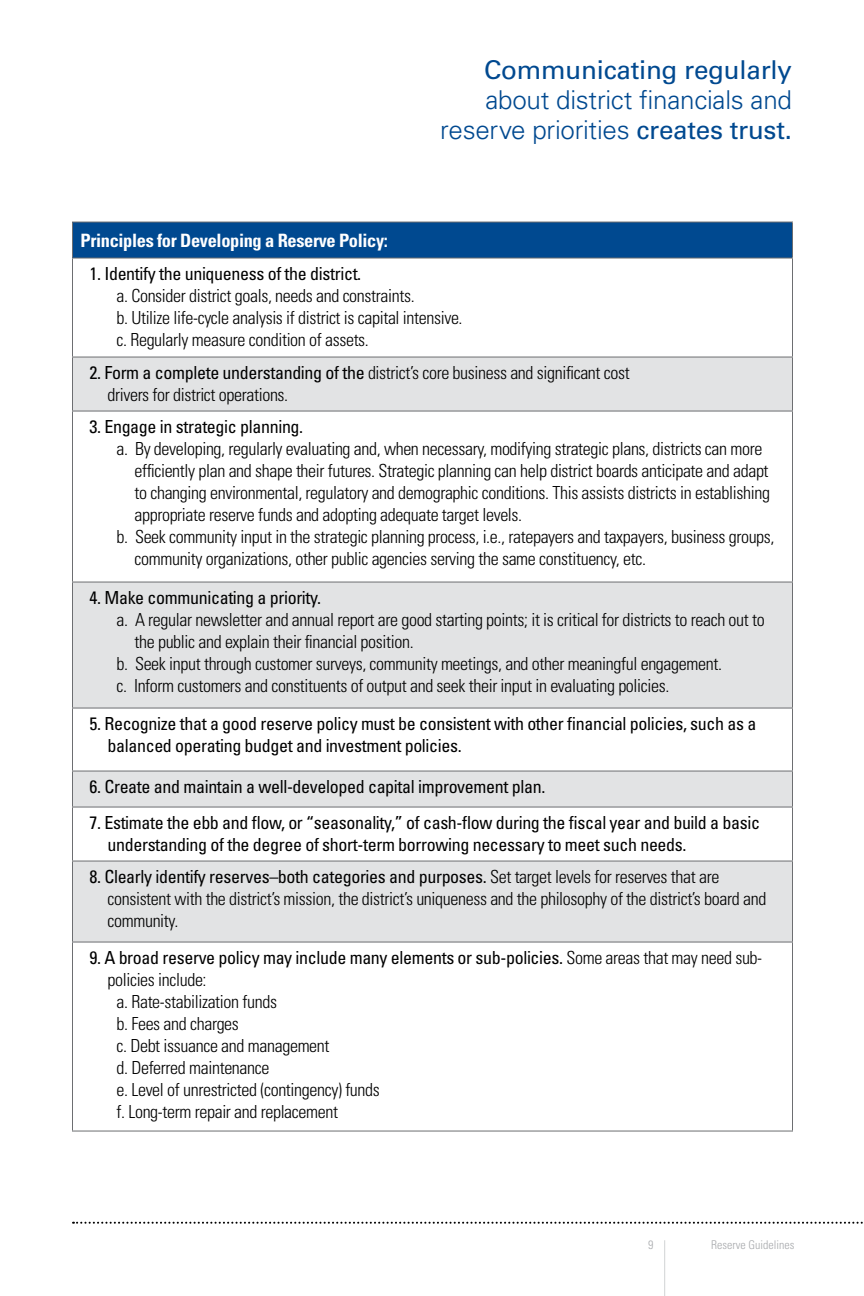
<style>
.page{position:relative;width:864px;height:1296px;background:#fff}
.page>*{position:absolute;margin:0;border:0;box-sizing:border-box;transform-origin:0 0}
.t1{font:300 26px/30px "Univers LT Std";letter-spacing:-.01em;color:#004990;text-align:right}
.t2{font:26px "Univers LT Std";letter-spacing:-.01em;color:#004990}
.t3{font:700 condensed 18.4px "Univers LT Std";letter-spacing:-.02em;color:#fff}
.t4{font:300 condensed 18px/22px "Univers LT Std";letter-spacing:-.02em;color:#000}
.t5{font:condensed 18px/22px "Univers LT Std";letter-spacing:-.02em;color:#000}
.t6{font:300 condensed 12px "Univers LT Std";color:#a7a9ac}
.s1{font-weight:400}
.s2{font-weight:300}
</style>
<div class="page">
<hr style="left:664px;top:1240px;width:1px;height:56px;background:#d1d3d4">
<svg style="left:73px;top:1222px;width:790px;height:2px"></svg>
<div style="left:72px;top:222px;width:720px;height:36px;background:#004990"></div>
<svg style="left:73px;top:358px;width:719px;height:584px;fill:#e2e3e4"></svg>
<hr style="left:72px;top:222px;width:721px;height:1px;background:#6d6e71">
<hr style="left:72px;top:223px;width:1px;height:35px;background:#6d6e71">
<hr style="left:792px;top:223px;width:1px;height:35px;background:#6d6e71">
<hr style="left:72px;top:258px;width:721px;height:1px;background:#6d6e71">
<hr style="left:72px;top:259px;width:1px;height:98px;background:#6d6e71">
<hr style="left:792px;top:259px;width:1px;height:98px;background:#6d6e71">
<hr style="left:72px;top:357px;width:721px;height:1px;background:#6d6e71">
<hr style="left:72px;top:358px;width:1px;height:53px;background:#6d6e71">
<hr style="left:792px;top:358px;width:1px;height:53px;background:#6d6e71">
<hr style="left:72px;top:411px;width:721px;height:1px;background:#6d6e71">
<hr style="left:72px;top:412px;width:1px;height:170px;background:#6d6e71">
<hr style="left:792px;top:412px;width:1px;height:170px;background:#6d6e71">
<hr style="left:72px;top:582px;width:721px;height:1px;background:#6d6e71">
<hr style="left:72px;top:583px;width:1px;height:125px;background:#6d6e71">
<hr style="left:792px;top:583px;width:1px;height:125px;background:#6d6e71">
<hr style="left:72px;top:708px;width:721px;height:1px;background:#6d6e71">
<hr style="left:72px;top:709px;width:1px;height:62px;background:#6d6e71">
<hr style="left:792px;top:709px;width:1px;height:62px;background:#6d6e71">
<hr style="left:72px;top:771px;width:721px;height:1px;background:#6d6e71">
<hr style="left:72px;top:772px;width:1px;height:35px;background:#6d6e71">
<hr style="left:792px;top:772px;width:1px;height:35px;background:#6d6e71">
<hr style="left:72px;top:807px;width:721px;height:1px;background:#6d6e71">
<hr style="left:72px;top:808px;width:1px;height:53px;background:#6d6e71">
<hr style="left:792px;top:808px;width:1px;height:53px;background:#6d6e71">
<hr style="left:72px;top:861px;width:721px;height:1px;background:#6d6e71">
<hr style="left:72px;top:862px;width:1px;height:80px;background:#6d6e71">
<hr style="left:792px;top:862px;width:1px;height:80px;background:#6d6e71">
<hr style="left:72px;top:942px;width:721px;height:1px;background:#6d6e71">
<hr style="left:72px;top:943px;width:1px;height:188px;background:#6d6e71">
<hr style="left:792px;top:943px;width:1px;height:188px;background:#6d6e71">
<hr style="left:72px;top:1131px;width:721px;height:1px;background:#6d6e71">
<h1 class="t2" style="left:484px;top:54px;width:309px">Communicating regularly</h1>
<h1 class="t1" style="left:440px;top:85px;width:353px">about district financials and reserve priorities <span class="s1">creates trust.</span></h1>
<p class="t3" style="left:80px;top:229px;width:309px">Principles for Developing a Reserve Policy:</p>
<p class="t5" style="left:90px;top:262px;width:273px">1. Identify the uniqueness of the district.</p>
<p class="t4" style="left:116px;top:285px;width:348px">a. Consider district goals, needs and constraints.<br>b. Utilize life-cycle analysis if district is capital intensive. c. Regularly measure condition of assets.</p>
<p class="t4" style="left:108px;top:362px;width:524px;text-indent:-18px"><span class="s1">2. Form a complete understanding of the</span> district’s core business and significant cost drivers for district operations.</p>
<p class="t5" style="left:90px;top:415px;width:215px">3. Engage in strategic planning.</p>
<p class="t4" style="left:116px;top:438px;width:647px">a. By developing, regularly evaluating and, when necessary, modifying strategic plans, districts can more</p>
<p class="t4" style="left:134px;top:460px;width:636px">efficiently plan and shape their futures. Strategic planning can help district boards anticipate and adapt</p>
<p class="t4" style="left:134px;top:482px;width:637px">to changing environmental, regulatory and demographic conditions. This assists districts in establishing</p>
<p class="t4" style="left:134px;top:504px;width:389px">appropriate reserve funds and adopting adequate target levels.</p>
<p class="t4" style="left:116px;top:526px;width:660px">b. Seek community input in the strategic planning process, i.e., ratepayers and taxpayers, business groups,</p>
<p class="t4" style="left:134px;top:548px;width:513px">community organizations, other public agencies serving the same constituency, etc.</p>
<p class="t5" style="left:90px;top:586px;width:233px">4. Make communicating a priority.</p>
<p class="t4" style="left:116px;top:609px;width:650px">a. A regular newsletter and annual report are good starting points; it is critical for districts to reach out to</p>
<p class="t4" style="left:134px;top:631px;width:281px">the public and explain their financial position.</p>
<p class="t4" style="left:116px;top:653px;width:607px">b. Seek input through customer surveys, community meetings, and other meaningful engagement.</p>
<p class="t4" style="left:116px;top:675px;width:554px">c. I nform customers and constituents of output and seek their input in evaluating policies.</p>
<p class="t5" style="left:108px;top:712px;width:650px;text-indent:-18px">5. Recognize that a good reserve policy must be consistent with other financial policies, such as a balanced operating budget and investment policies.</p>
<p class="t5" style="left:89px;top:775px;width:457px">6. Create and maintain a well-developed capital improvement plan.</p>
<p class="t5" style="left:108px;top:811px;width:654px;text-indent:-18px">7. Estimate the ebb and flow, or “seasonality,” of cash-flow during the fiscal year and build a basic understanding of the degree of short-term borrowing necessary to meet such needs.</p>
<p class="t4" style="left:108px;top:866px;width:660px;text-indent:-18px"><span class="s1">8. Clearly identify reserves–both categories and purposes.</span> Set target levels for reserves that are consistent with the district’s mission, the district’s uniqueness and the philosophy of the district’s board and community.</p>
<p class="t5" style="left:90px;top:946px;width:674px">9. A broad reserve policy may include many elements or sub-policies. <span class="s2">Some areas that may need sub-</span></p>
<p class="t4" style="left:108px;top:969px;width:101px">policies include:</p>
<p class="t4" style="left:116px;top:991px;width:162px">a. Rate-stabilization funds</p>
<p class="t4" style="left:116px;top:1013px;width:124px">b. Fees and charges</p>
<p class="t4" style="left:116px;top:1035px;width:215px">c. Debt issuance and management</p>
<p class="t4" style="left:116px;top:1057px;width:154px">d. Deferred maintenance</p>
<p class="t4" style="left:116px;top:1079px;width:265px">e. Level of unrestricted (contingency) funds</p>
<p class="t4" style="left:116px;top:1101px;width:223px">f. Long-term repair and replacement</p>
<p class="t6" style="left:648px;top:1238px;width:7px">9</p>
<p class="t6" style="left:711px;top:1238px;width:85px">Reserve Guidelines</p>
</div>
